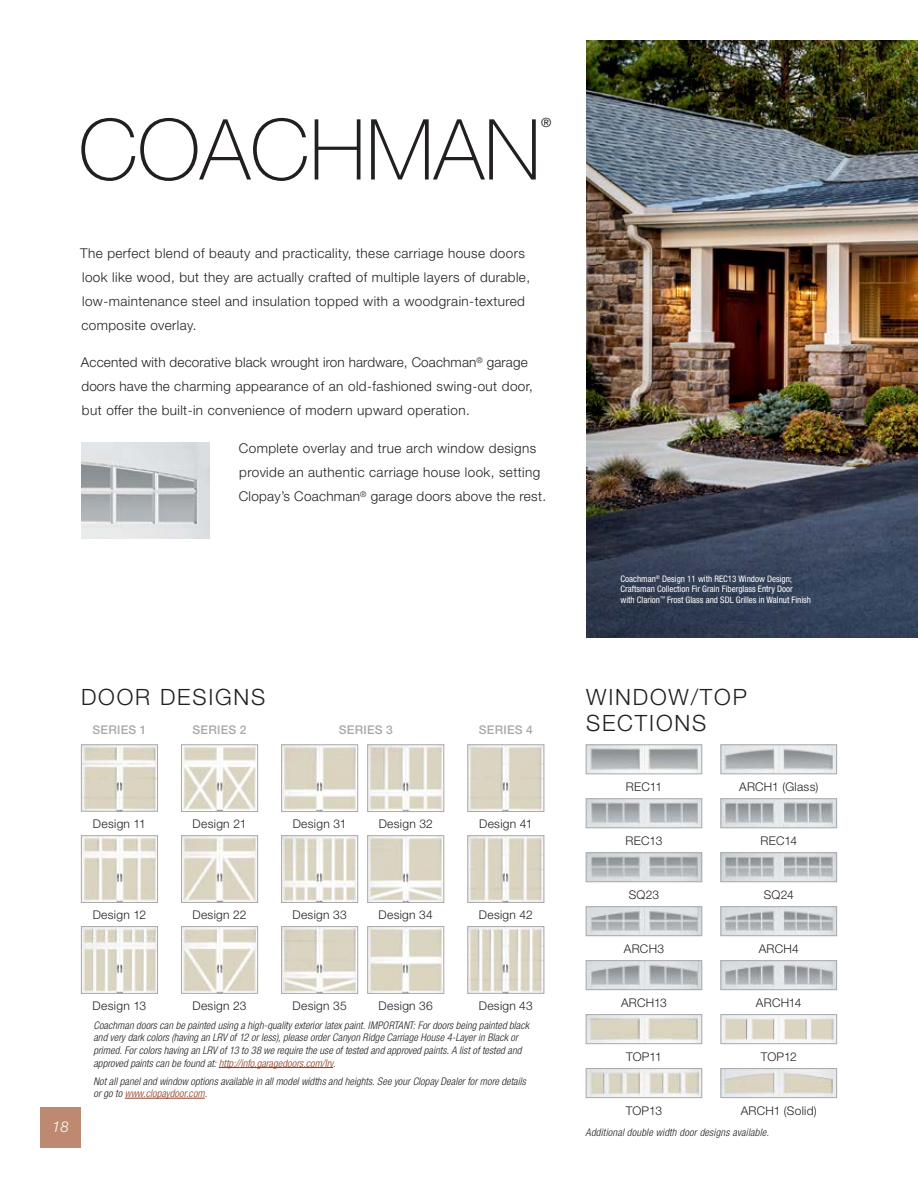
<style>
.page{position:relative;width:918px;height:1188px;background:#fff}
.page>*{position:absolute;margin:0;border:0;box-sizing:border-box;transform-origin:0 0}
.t1{font:100 84.3px "Helvetica Neue LT Std";color:#231f20}
.t2{font:300 22.5px/25.5px "Helvetica Neue LT Std";letter-spacing:.08em;color:#231f20}
.t3{font:italic 300 15px "Helvetica Neue LT Std";color:#fff}
.t4{font:300 13.5px/24px "Helvetica Neue LT Std";letter-spacing:.03em;color:#231f20}
.t5{font:12.75px "Helvetica Neue LT Std";color:#231f20}
.t6{font:300 12px "Helvetica Neue LT Std";letter-spacing:.025em;color:#231f20}
.t7{font:500 12px "Helvetica Neue LT Std";letter-spacing:.025em;color:#a7a9ac}
.t8{font:italic 300 condensed 10.5px/12.6px "Helvetica Neue LT Std";letter-spacing:.01em;color:#231f20}
.t9{font:condensed 9px/10.8px "Helvetica Neue LT Std";color:#fff}
.s1{color:#8d3a1f}
</style>
<div class="page">
<div style="left:40px;top:1107px;width:41px;height:41px;background:#bd8a71"></div>
<img style="left:586px;top:40px;width:332px;height:597px">
<img style="left:588px;top:1016px;width:112px;height:26px">
<div style="left:586px;top:1014px;width:116px;height:30px;border:1px solid #a7a9ac"></div>
<img style="left:723px;top:1016px;width:112px;height:26px">
<div style="left:721px;top:1014px;width:116px;height:30px;border:1px solid #a7a9ac"></div>
<img style="left:588px;top:1070px;width:112px;height:26px">
<div style="left:586px;top:1068px;width:116px;height:30px;border:1px solid #a7a9ac"></div>
<img style="left:723px;top:1070px;width:112px;height:26px">
<div style="left:721px;top:1068px;width:116px;height:30px;border:1px solid #a7a9ac"></div>
<img style="left:81px;top:442px;width:129px;height:97px">
<hr style="left:219px;top:1067px;width:114px;height:1px;background:#8d3a1f">
<hr style="left:125px;top:1098px;width:80px;height:1px;background:#8d3a1f">
<img style="left:83px;top:746px;width:73px;height:64px">
<div style="left:81px;top:744px;width:77px;height:68px;border:1px solid #a7a9ac"></div>
<img style="left:183px;top:746px;width:73px;height:64px">
<div style="left:181px;top:744px;width:77px;height:68px;border:1px solid #a7a9ac"></div>
<img style="left:469px;top:746px;width:73px;height:64px">
<div style="left:467px;top:744px;width:77px;height:68px;border:1px solid #a7a9ac"></div>
<img style="left:283px;top:746px;width:73px;height:64px">
<div style="left:281px;top:744px;width:77px;height:68px;border:1px solid #a7a9ac"></div>
<img style="left:369px;top:746px;width:73px;height:64px">
<div style="left:367px;top:744px;width:77px;height:68px;border:1px solid #a7a9ac"></div>
<img style="left:83px;top:928px;width:73px;height:64px">
<div style="left:81px;top:926px;width:77px;height:68px;border:1px solid #a7a9ac"></div>
<img style="left:183px;top:928px;width:73px;height:64px">
<div style="left:181px;top:926px;width:77px;height:68px;border:1px solid #a7a9ac"></div>
<img style="left:469px;top:928px;width:73px;height:64px">
<div style="left:467px;top:926px;width:77px;height:68px;border:1px solid #a7a9ac"></div>
<img style="left:283px;top:928px;width:73px;height:64px">
<div style="left:281px;top:926px;width:77px;height:68px;border:1px solid #a7a9ac"></div>
<img style="left:369px;top:928px;width:73px;height:64px">
<div style="left:367px;top:926px;width:77px;height:68px;border:1px solid #a7a9ac"></div>
<img style="left:83px;top:837px;width:73px;height:64px">
<div style="left:81px;top:835px;width:77px;height:68px;border:1px solid #a7a9ac"></div>
<img style="left:183px;top:837px;width:73px;height:64px">
<div style="left:181px;top:835px;width:77px;height:68px;border:1px solid #a7a9ac"></div>
<img style="left:469px;top:837px;width:73px;height:64px">
<div style="left:467px;top:835px;width:77px;height:68px;border:1px solid #a7a9ac"></div>
<img style="left:369px;top:837px;width:73px;height:64px">
<div style="left:367px;top:835px;width:77px;height:68px;border:1px solid #a7a9ac"></div>
<img style="left:283px;top:837px;width:73px;height:64px">
<div style="left:281px;top:835px;width:77px;height:68px;border:1px solid #a7a9ac"></div>
<img style="left:588px;top:854px;width:112px;height:26px">
<div style="left:586px;top:852px;width:116px;height:30px;border:1px solid #a7a9ac"></div>
<img style="left:723px;top:854px;width:112px;height:26px">
<div style="left:721px;top:852px;width:116px;height:30px;border:1px solid #a7a9ac"></div>
<img style="left:588px;top:908px;width:112px;height:26px">
<div style="left:586px;top:906px;width:116px;height:30px;border:1px solid #a7a9ac"></div>
<img style="left:723px;top:908px;width:112px;height:26px">
<div style="left:721px;top:906px;width:116px;height:30px;border:1px solid #a7a9ac"></div>
<img style="left:588px;top:962px;width:112px;height:26px">
<div style="left:586px;top:960px;width:116px;height:30px;border:1px solid #a7a9ac"></div>
<img style="left:723px;top:962px;width:112px;height:26px">
<div style="left:721px;top:960px;width:116px;height:30px;border:1px solid #a7a9ac"></div>
<img style="left:588px;top:800px;width:112px;height:26px">
<div style="left:586px;top:798px;width:116px;height:30px;border:1px solid #a7a9ac"></div>
<img style="left:723px;top:800px;width:112px;height:26px">
<div style="left:721px;top:798px;width:116px;height:30px;border:1px solid #a7a9ac"></div>
<img style="left:588px;top:746px;width:112px;height:26px">
<div style="left:586px;top:744px;width:116px;height:30px;border:1px solid #a7a9ac"></div>
<img style="left:723px;top:746px;width:112px;height:26px">
<div style="left:721px;top:744px;width:116px;height:30px;border:1px solid #a7a9ac"></div>
<h1 class="t1" style="left:78px;top:101px;width:464px">COACHMAN</h1>
<p class="t5" style="left:541px;top:115px;width:12px">®</p>
<p class="t4" style="left:80px;top:241px;width:451px">The perfect blend of beauty and practicality, these carriage house doors look like wood, but they are actually crafted of multiple layers of durable, low-maintenance steel and insulation topped with a woodgrain-textured composite overlay.</p>
<p class="t4" style="left:81px;top:350px;width:454px">Accented with decorative black wrought iron hardware, Coachman<sup>®</sup> garage doors have the charming appearance of an old-fashioned swing-out door, but offer the built-in convenience of modern upward operation.</p>
<p class="t4" style="left:239px;top:436px;width:309px">Complete overlay and true arch window designs provide an authentic carriage house look, setting<br>Clopay’s Coachman<sup>®</sup> garage doors above the rest.</p>
<h2 class="t2" style="left:81px;top:684px;width:186px">DOOR DESIGNS</h2>
<p class="t7" style="left:92px;top:722px;width:56px">SERIES 1</p>
<p class="t7" style="left:192px;top:722px;width:56px">SERIES 2</p>
<p class="t7" style="left:339px;top:722px;width:56px">SERIES 3</p>
<p class="t7" style="left:479px;top:722px;width:56px">SERIES 4</p>
<p class="t6" style="left:93px;top:816px;width:55px">Design 11</p>
<p class="t6" style="left:193px;top:816px;width:55px">Design 21</p>
<p class="t6" style="left:293px;top:816px;width:55px">Design 31</p>
<p class="t6" style="left:379px;top:816px;width:56px">Design 32</p>
<p class="t6" style="left:479px;top:816px;width:55px">Design 41</p>
<p class="t6" style="left:93px;top:907px;width:55px">Design 12</p>
<p class="t6" style="left:192px;top:907px;width:56px">Design 22</p>
<p class="t6" style="left:293px;top:907px;width:56px">Design 33</p>
<p class="t6" style="left:379px;top:907px;width:56px">Design 34</p>
<p class="t6" style="left:479px;top:907px;width:55px">Design 42</p>
<p class="t3" style="left:52px;top:1118px;width:18px">18</p>
<p class="t6" style="left:93px;top:998px;width:55px">Design 13</p>
<p class="t6" style="left:192px;top:998px;width:56px">Design 23</p>
<p class="t6" style="left:293px;top:998px;width:56px">Design 35</p>
<p class="t6" style="left:379px;top:998px;width:56px">Design 36</p>
<p class="t6" style="left:479px;top:998px;width:56px">Design 43</p>
<p class="t8" style="left:93px;top:1019px;width:437px">Coachman doors can be painted using a high-quality exterior latex paint. IMPORTANT: For doors being painted black and very dark colors (having an LRV of 12 or less), please order Canyon Ridge Carriage House 4-Layer in Black or primed. For colors having an LRV of 13 to 38 we require the use of tested and approved paints. A list of tested and approved paints can be found at: <span class="s1">http://info.garagedoors.com/lrv</span>.</p>
<p class="t8" style="left:93px;top:1075px;width:434px">Not all panel and window options available in all model widths and heights. See your Clopay Dealer for more details or go to <span class="s1">www.clopaydoor.com</span>.</p>
<p class="t9" style="left:621px;top:573px;width:192px">Coachman<sup>®</sup> Design 11 with REC13 Window Design;<br>Craftsman Collection Fir Grain Fiberglass Entry Door<br>with Clarion<sup>™</sup> Frost Glass and SDL Grilles in Walnut Finish</p>
<h2 class="t2" style="left:586px;top:684px;width:162px">WINDOW/TOP<br>SECTIONS</h2>
<p class="t6" style="left:626px;top:779px;width:38px">REC11</p>
<p class="t6" style="left:739px;top:779px;width:81px">ARCH1 (Glass)</p>
<p class="t6" style="left:626px;top:833px;width:38px">REC13</p>
<p class="t6" style="left:760px;top:833px;width:38px">REC14</p>
<p class="t6" style="left:629px;top:887px;width:32px">SQ23</p>
<p class="t6" style="left:764px;top:887px;width:31px">SQ24</p>
<p class="t6" style="left:624px;top:941px;width:42px">ARCH3</p>
<p class="t6" style="left:759px;top:941px;width:42px">ARCH4</p>
<p class="t6" style="left:621px;top:995px;width:47px">ARCH13</p>
<p class="t6" style="left:756px;top:995px;width:47px">ARCH14</p>
<p class="t6" style="left:626px;top:1049px;width:37px">TOP11</p>
<p class="t6" style="left:761px;top:1049px;width:38px">TOP12</p>
<p class="t6" style="left:626px;top:1103px;width:38px">TOP13</p>
<p class="t6" style="left:741px;top:1103px;width:78px">ARCH1 (Solid)</p>
<p class="t8" style="left:586px;top:1126px;width:185px">Additional double width door designs available.</p>
</div>
